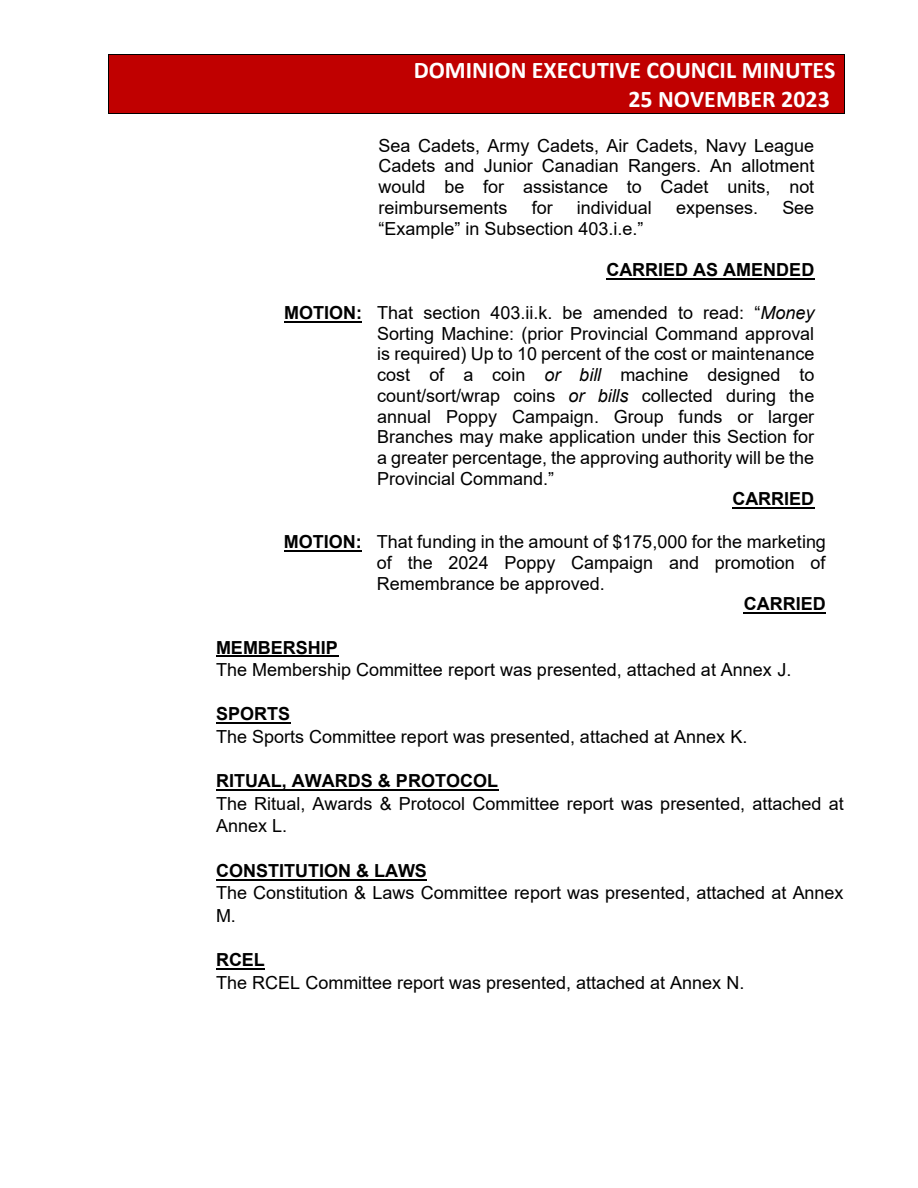
<style>
.page{position:relative;width:918px;height:1188px;background:#fff}
.page>*{position:absolute;margin:0;border:0;box-sizing:border-box;transform-origin:0 0}
.t1{font:700 24px/29.4px "Calibri";color:#fff;text-align:right}
.t2{font:18px/20.7px "Arial";color:#000;text-align:justify}
.t3{font:700 18px "Arial";color:#000}
.s1{font-style:italic}
</style>
<div class="page">
<div style="left:116px;top:55px;width:720px;height:29px;background:#c00000"></div>
<div style="left:116px;top:84px;width:720px;height:29px;background:#c00000"></div>
<hr style="left:109px;top:54px;width:735px;height:1px;background:#000">
<hr style="left:108px;top:55px;width:1px;height:58px;background:#000">
<hr style="left:109px;top:113px;width:735px;height:1px;background:#000">
<hr style="left:844px;top:55px;width:1px;height:58px;background:#000">
<hr style="left:606px;top:278px;width:208px;height:2px;background:#000">
<hr style="left:284px;top:321px;width:78px;height:2px;background:#000">
<hr style="left:732px;top:507px;width:83px;height:2px;background:#000">
<hr style="left:284px;top:550px;width:78px;height:2px;background:#000">
<hr style="left:744px;top:612px;width:82px;height:2px;background:#000">
<hr style="left:216px;top:655px;width:122px;height:2px;background:#000">
<hr style="left:216px;top:722px;width:74px;height:2px;background:#000">
<hr style="left:216px;top:789px;width:282px;height:2px;background:#000">
<hr style="left:216px;top:879px;width:211px;height:2px;background:#000">
<hr style="left:216px;top:968px;width:49px;height:2px;background:#000">
<h1 class="t1" style="left:414px;top:57px;width:423px">DOMINION EXECUTIVE COUNCIL MINUTES<br>25 NOVEMBER 2023</h1>
<p class="t2" style="left:378px;top:135px;width:437px">Sea Cadets, Army Cadets, Air Cadets, Navy League Cadets and Junior Canadian Rangers. An allotment would be for assistance to Cadet units, not reimbursements</p>
<p class="t2" style="left:532px;top:197px;width:23px">for</p>
<p class="t2" style="left:577px;top:197px;width:77px">individual</p>
<p class="t2" style="left:676px;top:197px;width:83px">expenses.</p>
<p class="t2" style="left:782px;top:197px;width:33px">See</p>
<p class="t2" style="left:378px;top:218px;width:267px">“Example” in Subsection 403.i.e.”</p>
<p class="t3" style="left:606px;top:260px;width:210px">CARRIED AS AMENDED</p>
<p class="t3" style="left:284px;top:303px;width:79px">MOTION:</p>
<p class="t2" style="left:377px;top:302px;width:439px">That section 403.ii.k. be amended to read: “<span class="s1">Money </span>Sorting Machine: (prior Provincial Command approval is required) Up to 10 percent of the cost or maintenance cost of a coin <span class="s1">or bill</span> machine designed to count/sort/wrap coins <span class="s1">or bills</span> collected during the annual Poppy Campaign. Group funds or larger Branches may make application under this Section for a greater percentage, the approving authority will be the Provincial Command.”</p>
<p class="t3" style="left:732px;top:489px;width:83px">CARRIED</p>
<p class="t3" style="left:284px;top:532px;width:79px">MOTION:</p>
<p class="t2" style="left:377px;top:532px;width:451px">That funding in the amount of $175,000 for the marketing of the 2024 Poppy Campaign and promotion of Remembrance be approved.</p>
<p class="t3" style="left:744px;top:594px;width:83px">CARRIED</p>
<p class="t3" style="left:216px;top:637px;width:123px">MEMBERSHIP</p>
<p class="t2" style="left:216px;top:659px;width:577px">The Membership Committee report was presented, attached at Annex J.</p>
<p class="t3" style="left:216px;top:704px;width:76px">SPORTS</p>
<p class="t2" style="left:216px;top:726px;width:533px">The Sports Committee report was presented, attached at Annex K.</p>
<p class="t3" style="left:216px;top:771px;width:283px">RITUAL, AWARDS &amp; PROTOCOL</p>
<p class="t2" style="left:216px;top:792px;width:629px;line-height:22.4px">The Ritual, Awards &amp; Protocol Committee report was presented, attached at<br>Annex L.</p>
<p class="t3" style="left:216px;top:861px;width:212px">CONSTITUTION &amp; LAWS</p>
<p class="t2" style="left:216px;top:882px;width:629px;line-height:22.4px">The Constitution &amp; Laws Committee report was presented, attached at Annex<br>M.</p>
<p class="t3" style="left:216px;top:950px;width:50px">RCEL</p>
<p class="t2" style="left:216px;top:972px;width:530px">The RCEL Committee report was presented, attached at Annex N.</p>
</div>
